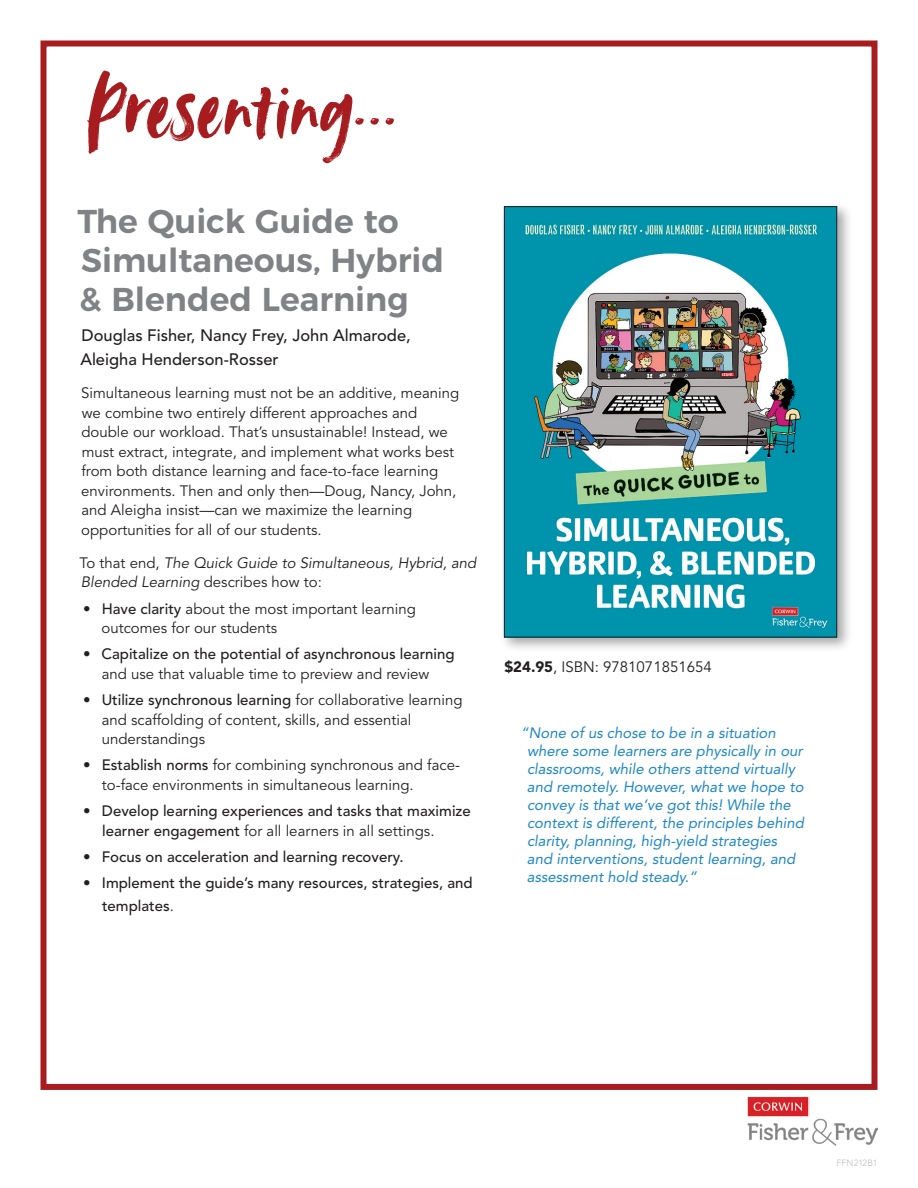
<style>
.page{position:relative;width:918px;height:1188px;background:#fff}
.page>*{position:absolute;margin:0;border:0;box-sizing:border-box;transform-origin:0 0}
.t1{font:90.6px "Avallon Alt";letter-spacing:.005em;color:#a61c1f}
.Book_Title{font:600 33px/39px "Montserrat";color:#808285}
.Authors{font:500 16.5px/24px "Avenir LT Std";color:#231f20}
.Authors-2{font:15px/19.5px "Avenir LT Std";color:#231f20}
.Quote_Text{font:italic 15px/18px "Avenir LT Std";color:#1d87c7}
.t2{font:500 15px/19.5px "Avenir LT Std";color:#231f20}
.Authors-3{font:italic 15px/19.5px "Avenir LT Std";color:#231f20}
.Price_Line{font:15px "Avenir LT Std";color:#231f20}
.t3{font:300 9px "Avenir LT Std";letter-spacing:.005em;color:#bcbdc0}
.s1{font-style:normal}
.s2{font-weight:500}
.s3{font-weight:400}
.s4{font-weight:900}
</style>
<div class="page">
<div style="left:40px;top:40px;width:838px;height:1050px;border:6px solid #a61c1f"></div>
<div style="left:499px;top:202px;width:354px;height:451px;background:#231f20;opacity:.4"></div>
<img style="left:506px;top:208px;width:329px;height:427px">
<div style="left:504px;top:206px;width:333px;height:431px;border:1px solid #231f20"></div>
<img style="left:747px;top:1097px;width:131px;height:49px">
<p class="t1" style="left:87px;top:47px;width:314px">Presenting...</p>
<p class="Book_Title" style="left:78px;top:199px;width:368px">The Quick Guide to<br>Simultaneous, Hybrid &amp; Blended Learning</p>
<p class="Authors" style="left:80px;top:324px;width:332px">Douglas Fisher, Nancy Frey, John Almarode,<br>Aleigha Henderson-Rosser</p>
<p class="Authors-2" style="left:81px;top:384px;width:380px">Simultaneous learning must not be an additive, meaning we combine two entirely different approaches and double our workload. That’s unsustainable! Instead, we must extract, integrate, and implement what works best from both distance learning and face-to-face learning environments. Then and only then—Doug, Nancy, John, and Aleigha insist—can we maximize the learning opportunities for all of our students.</p>
<p class="Authors-3" style="left:79px;top:553px;width:398px"><span class="s1">To that end,</span> The Quick Guide to Simultaneous, Hybrid, and<br>Blended Learning <span class="s1">describes how to:</span></p>
<p class="Authors-2" style="left:102px;top:599px;width:316px;text-indent:-18px"><span class="s2">• Have clarity</span> about the most important learning outcomes for our students</p>
<p class="t2" style="left:83px;top:645px;width:373px;text-align:center">• Capitalize on the potential of asynchronous learning <span class="s3">and use that valuable time to preview and review</span></p>
<p class="Authors-2" style="left:102px;top:691px;width:363px;text-indent:-18px"><span class="s2">• Utilize synchronous learning</span> for collaborative learning and scaffolding of content, skills, and essential understandings</p>
<p class="Authors-2" style="left:102px;top:756px;width:360px;text-indent:-19px"><span class="s2">• Establish norms</span> for combining synchronous and face&shy;to-face environments in simultaneous learning.</p>
<p class="t2" style="left:102px;top:802px;width:370px;text-indent:-19px">• Develop learning experiences and tasks that maximize learner engagement <span class="s3">for all learners in all settings.</span></p>
<p class="t2" style="left:83px;top:847px;width:322px">• Focus on acceleration and learning recovery.</p>
<p class="t2" style="left:102px;top:872px;width:372px;line-height:22.5px;text-indent:-19px">• Implement the guide’s many resources, strategies, and templates<span class="s3">.</span></p>
<p class="Price_Line" style="left:504px;top:659px;width:209px"><span class="s4">$24.95</span>, ISBN: 9781071851654</p>
<p class="Quote_Text" style="left:527px;top:724px;width:278px;text-indent:-6px">“None of us chose to be in a situation where some learners are physically in our classrooms, while others attend virtually and remotely. However, what we hope to convey is that we’ve got this! While the context is different, the principles behind clarity, planning, high-yield strategies and interventions, student learning, and assessment hold steady.”</p>
<p class="t3" style="left:837px;top:1157px;width:42px">FFN212B1</p>
</div>
